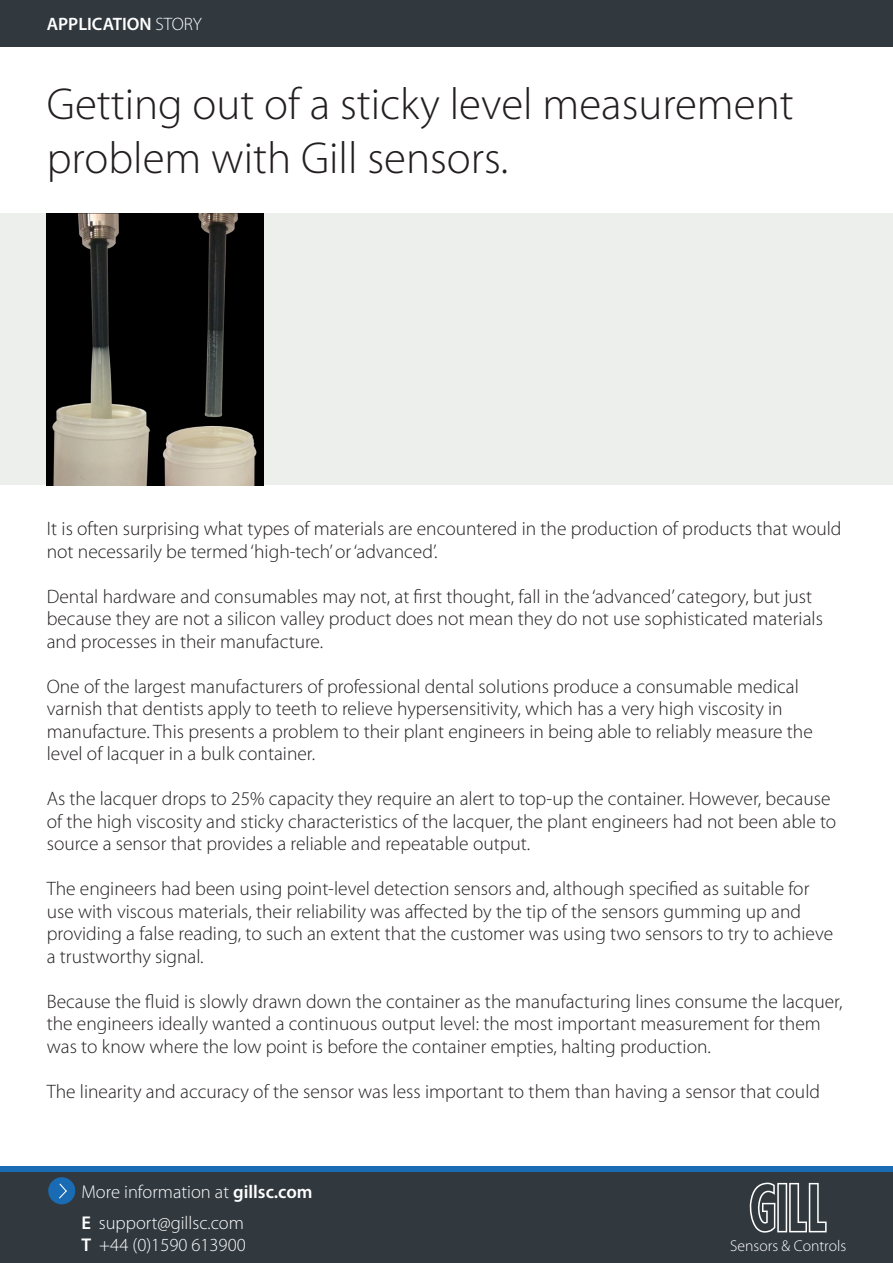
<style>
.page{position:relative;width:893px;height:1263px;background:#fff}
.page>*{position:absolute;margin:0;border:0;box-sizing:border-box;transform-origin:0 0}
.t1{font:300 45px/54px "Myriad Pro";color:#231f20}
.t2{font:300 19.5px/22.5px "Myriad Pro";color:#231f20}
.t3{font:300 18.6px "Myriad Pro";color:#fff}
.t4{font:600 18px "Myriad Pro";color:#fff}
.t5{font:300 15.6px "Myriad Pro";color:#fff}
.s1{font-weight:300}
.s2{font-weight:600}
</style>
<div class="page">
<div style="left:0;top:214px;width:893px;height:271px;background:#edefed"></div>
<div style="left:0;top:1171px;width:893px;height:92px;background:#31393f"></div>
<div style="left:48px;top:1177px;width:27px;height:27px;background:#196bb4;border-radius:50%"></div>
<svg style="left:59px;top:1183px;width:8px;height:16px"></svg>
<svg style="left:749px;top:1183px;width:78px;height:49px"></svg>
<div style="left:0;top:0;width:893px;height:47px;background:#31393f"></div>
<div style="left:0;top:1166px;width:893px;height:6px;background:#196bb4"></div>
<img style="left:47px;top:214px;width:217px;height:271px">
<p class="t4" style="left:47px;top:13px;width:157px">APPLICATION <span class="s1">STORY</span></p>
<p class="t1" style="left:47px;top:76px;width:748px">Getting out of a sticky level measurement problem with Gill sensors.</p>
<p class="t2" style="left:47px;top:517px;width:796px">It is often surprising what types of materials are encountered in the production of products that would not necessarily be termed ‘high-tech’ or ‘advanced’.</p>
<p class="t2" style="left:47px;top:585px;width:778px">Dental hardware and consumables may not, at first thought, fall in the ‘advanced’ category, but just because they are not a silicon valley product does not mean they do not use sophisticated materials and processes in their manufacture.</p>
<p class="t2" style="left:47px;top:675px;width:768px">One of the largest manufacturers of professional dental solutions produce a consumable medical varnish that dentists apply to teeth to relieve hypersensitivity, which has a very high viscosity in manufacture. This presents a problem to their plant engineers in being able to reliably measure the level of lacquer in a bulk container.</p>
<p class="t2" style="left:47px;top:787px;width:791px">As the lacquer drops to 25% capacity they require an alert to top-up the container. However, because of the high viscosity and sticky characteristics of the lacquer, the plant engineers had not been able to source a sensor that provides a reliable and repeatable output.</p>
<p class="t2" style="left:47px;top:877px;width:788px">The engineers had been using point-level detection sensors and, although specified as suitable for use with viscous materials, their reliability was affected by the tip of the sensors gumming up and providing a false reading, to such an extent that the customer was using two sensors to try to achieve a trustworthy signal.</p>
<p class="t2" style="left:47px;top:990px;width:797px">Because the fluid is slowly drawn down the container as the manufacturing lines consume the lacquer, the engineers ideally wanted a continuous output level: the most important measurement for them was to know where the low point is before the container empties, halting production.</p>
<p class="t2" style="left:47px;top:1080px;width:775px">The linearity and accuracy of the sensor was less important to them than having a sensor that could</p>
<p class="t3" style="left:81px;top:1180px;width:233px">More information at <span class="s2">gillsc.com</span></p>
<p class="t3" style="left:81px;top:1212px;width:164px"><span class="s2">E</span> support@gillsc.com</p>
<p class="t3" style="left:81px;top:1234px;width:166px"><span class="s2">T</span> +44 (0)1590 613900</p>
<p class="t5" style="left:730px;top:1236px;width:118px">Sensors &amp; Controls</p>
</div>
